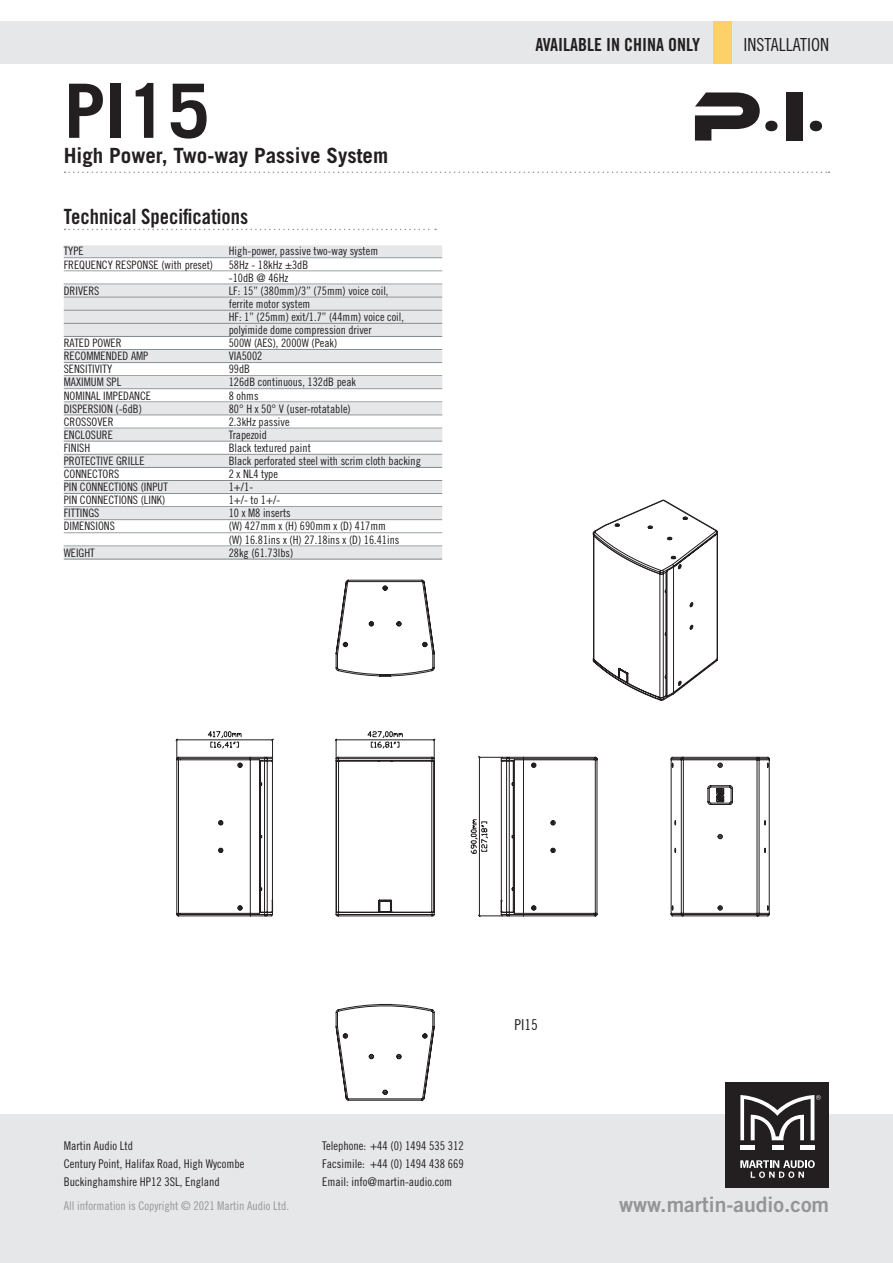
<style>
.page{position:relative;width:893px;height:1263px;background:#fff}
.page>*{position:absolute;margin:0;border:0;box-sizing:border-box;transform-origin:0 0}
.t1{font:700 75px "Trade Gothic";color:#231f20}
.t2{font:21.15px "Trade Gothic Bold Two";color:#939598}
.t3{font:700 21px "Trade Gothic";color:#231f20}
.t4{font:21px "Trade Gothic Bold Cond Twenty";color:#231f20}
.t5{font:18px "Trade Gothic Bold Cond Twenty";color:#231f20}
.t6{font:18px "Trade Gothic Cond Eighteen";color:#231f20}
.t7{font:15px "Trade Gothic Cond Eighteen";color:#231f20}
.t8{font:12px/18px "Trade Gothic Cond Eighteen";color:#231f20}
.t9{font:12px "Trade Gothic Cond Eighteen";color:#939598}
.t10{font:11.7px/13px "Trade Gothic Cond Eighteen";color:#231f20}
</style>
<div class="page">
<div style="left:0;top:21px;width:893px;height:43px;background:#e6e7e9"></div>
<svg style="left:65px;top:172px;width:764px;height:1px"></svg>
<div style="left:0;top:1114px;width:893px;height:149px;background:#e6e7e9"></div>
<div style="left:725px;top:1082px;width:104px;height:105px;background:#231f20"></div>
<div style="left:740px;top:1145px;width:15px;height:5px;background:#fff"></div>
<div style="left:800px;top:1145px;width:14px;height:5px;background:#fff"></div>
<div style="left:772px;top:1145px;width:11px;height:5px;background:#fff"></div>
<svg style="left:740px;top:1160px;width:75px;height:18px"></svg>
<svg style="left:740px;top:1095px;width:81px;height:45px"></svg>
<div style="left:713px;top:21px;width:18px;height:43px;background:#fed069"></div>
<svg style="left:695px;top:92px;width:65px;height:49px"></svg>
<div style="left:765px;top:121px;width:12px;height:10px;background:#231f20;border-radius:50%"></div>
<div style="left:810px;top:121px;width:12px;height:10px;background:#231f20;border-radius:50%"></div>
<div style="left:786px;top:92px;width:17px;height:49px;background:#231f20"></div>
<svg style="left:335px;top:519px;width:358px;height:581px"></svg>
<svg style="left:593px;top:500px;width:175px;height:411px"></svg>
<svg style="left:670px;top:757px;width:99px;height:159px"></svg>
<svg style="left:176px;top:729px;width:380px;height:189px"></svg>
<svg style="left:65px;top:229px;width:371px;height:1px"></svg>
<div style="left:64px;top:245px;width:378px;height:13px;background:#e6e7e9"></div>
<hr style="left:64px;top:257px;width:378px;height:1px;background:#81898d">
<hr style="left:64px;top:271px;width:378px;height:1px;background:#81898d">
<hr style="left:64px;top:284px;width:378px;height:1px;background:#81898d">
<div style="left:64px;top:285px;width:378px;height:13px;background:#e6e7e9"></div>
<hr style="left:64px;top:297px;width:378px;height:1px;background:#81898d">
<div style="left:64px;top:298px;width:378px;height:13px;background:#e6e7e9"></div>
<hr style="left:64px;top:310px;width:378px;height:1px;background:#81898d">
<div style="left:64px;top:311px;width:378px;height:13px;background:#e6e7e9"></div>
<hr style="left:64px;top:323px;width:378px;height:1px;background:#81898d">
<div style="left:64px;top:324px;width:378px;height:13px;background:#e6e7e9"></div>
<hr style="left:64px;top:336px;width:378px;height:1px;background:#81898d">
<hr style="left:64px;top:349px;width:378px;height:1px;background:#81898d">
<div style="left:64px;top:350px;width:378px;height:13px;background:#e6e7e9"></div>
<hr style="left:64px;top:362px;width:378px;height:1px;background:#81898d">
<hr style="left:64px;top:375px;width:378px;height:1px;background:#81898d">
<div style="left:64px;top:376px;width:378px;height:13px;background:#e6e7e9"></div>
<hr style="left:64px;top:388px;width:378px;height:1px;background:#81898d">
<div style="left:64px;top:402px;width:378px;height:14px;background:#e6e7e9"></div>
<hr style="left:64px;top:415px;width:378px;height:1px;background:#81898d">
<hr style="left:64px;top:428px;width:378px;height:1px;background:#81898d">
<div style="left:64px;top:429px;width:378px;height:13px;background:#e6e7e9"></div>
<hr style="left:64px;top:441px;width:378px;height:1px;background:#81898d">
<hr style="left:64px;top:454px;width:378px;height:1px;background:#81898d">
<div style="left:64px;top:455px;width:378px;height:13px;background:#e6e7e9"></div>
<hr style="left:64px;top:467px;width:378px;height:1px;background:#81898d">
<hr style="left:64px;top:480px;width:378px;height:1px;background:#81898d">
<div style="left:64px;top:481px;width:378px;height:13px;background:#e6e7e9"></div>
<hr style="left:64px;top:493px;width:378px;height:1px;background:#81898d">
<hr style="left:64px;top:506px;width:378px;height:1px;background:#81898d">
<div style="left:64px;top:507px;width:378px;height:13px;background:#e6e7e9"></div>
<hr style="left:64px;top:519px;width:378px;height:1px;background:#81898d">
<div style="left:64px;top:520px;width:378px;height:13px;background:#fff"></div>
<hr style="left:64px;top:532px;width:378px;height:1px;background:#81898d">
<div style="left:64px;top:533px;width:378px;height:13px;background:#fff"></div>
<hr style="left:64px;top:546px;width:378px;height:1px;background:#81898d">
<div style="left:64px;top:547px;width:378px;height:13px;background:#e6e7e9"></div>
<hr style="left:64px;top:559px;width:378px;height:1px;background:#81898d">
<h1 class="t1" style="left:64px;top:65px;width:147px">PI15</h1>
<h3 class="t3" style="left:64px;top:143px;width:326px">High Power, Two-way Passive System</h3>
<h3 class="t4" style="left:64px;top:204px;width:186px">Technical Specifications</h3>
<p class="t10" style="left:64px;top:245px;width:22px">TYPE</p>
<p class="t10" style="left:229px;top:245px;width:151px">High-power, passive two-way system</p>
<p class="t10" style="left:64px;top:258px;width:151px">FREQUENCY RESPONSE (with preset)</p>
<p class="t10" style="left:229px;top:258px;width:81px">58Hz - 18kHz ±3dB -10dB @ 46Hz</p>
<p class="t10" style="left:64px;top:284px;width:37px">DRIVERS</p>
<p class="t10" style="left:229px;top:284px;width:177px">LF: 15” (380mm)/3” (75mm) voice coil, ferrite motor system<br>HF: 1” (25mm) exit/1.7” (44mm) voice coil, polyimide dome compression driver</p>
<p class="t10" style="left:64px;top:336px;width:59px">RATED POWER</p>
<p class="t10" style="left:229px;top:336px;width:110px">500W (AES), 2000W (Peak)</p>
<p class="t10" style="left:64px;top:349px;width:86px">RECOMMENDED AMP</p>
<p class="t10" style="left:229px;top:349px;width:35px">VIA5002</p>
<p class="t10" style="left:64px;top:362px;width:50px">SENSITIVITY</p>
<p class="t10" style="left:229px;top:362px;width:23px">99dB</p>
<p class="t10" style="left:64px;top:376px;width:59px">MAXIMUM SPL</p>
<p class="t10" style="left:229px;top:376px;width:129px">126dB continuous, 132dB peak</p>
<p class="t10" style="left:64px;top:389px;width:89px">NOMINAL IMPEDANCE</p>
<p class="t10" style="left:229px;top:389px;width:31px">8 ohms</p>
<p class="t10" style="left:64px;top:402px;width:80px">DISPERSION (-6dB)</p>
<p class="t10" style="left:229px;top:402px;width:123px">80° H x 50° V (user-rotatable)</p>
<p class="t10" style="left:64px;top:415px;width:51px">CROSSOVER</p>
<p class="t10" style="left:229px;top:415px;width:62px">2.3kHz passive</p>
<p class="t10" style="left:64px;top:428px;width:51px">ENCLOSURE</p>
<p class="t10" style="left:229px;top:428px;width:40px">Trapezoid</p>
<p class="t10" style="left:64px;top:441px;width:28px">FINISH</p>
<p class="t10" style="left:229px;top:441px;width:84px">Black textured paint</p>
<p class="t10" style="left:64px;top:454px;width:82px">PROTECTIVE GRILLE</p>
<p class="t10" style="left:229px;top:454px;width:194px">Black perforated steel with scrim cloth backing</p>
<p class="t10" style="left:64px;top:467px;width:57px">CONNECTORS</p>
<p class="t10" style="left:229px;top:467px;width:51px">2 x NL4 type</p>
<p class="t10" style="left:64px;top:480px;width:106px">PIN CONNECTIONS (INPUT</p>
<p class="t10" style="left:229px;top:480px;width:26px">1+/1-</p>
<p class="t10" style="left:64px;top:493px;width:103px">PIN CONNECTIONS (LINK)</p>
<p class="t10" style="left:229px;top:493px;width:53px">1+/- to 1+/-</p>
<p class="t10" style="left:64px;top:506px;width:37px">FITTINGS</p>
<p class="t10" style="left:229px;top:506px;width:64px">10 x M8 inserts</p>
<p class="t10" style="left:64px;top:520px;width:53px">DIMENSIONS</p>
<p class="t10" style="left:229px;top:520px;width:172px">(W) 427mm x (H) 690mm x (D) 417mm (W) 16.81ins x (H) 27.18ins x (D) 16.41ins</p>
<p class="t10" style="left:64px;top:546px;width:33px">WEIGHT</p>
<p class="t10" style="left:229px;top:546px;width:66px">28kg (61.73lbs)</p>
<h3 class="t5" style="left:536px;top:34px;width:166px">AVAILABLE IN CHINA ONLY</h3>
<h3 class="t6" style="left:743px;top:34px;width:87px">INSTALLATION</h3>
<p class="t8" style="left:64px;top:1136px;width:182px">Martin Audio Ltd<br>Century Point, Halifax Road, High Wycombe<br>Buckinghamshire HP12 3SL, England</p>
<p class="t9" style="left:64px;top:1198px;width:227px">All information is Copyright © 2021 Martin Audio Ltd.</p>
<p class="t8" style="left:322px;top:1136px;width:143px;text-align:justify">Telephone: +44 (0) 1494 535 312<br>Facsimile: +44 (0) 1494 438 669<br>Email: info@martin-audio.com</p>
<p class="t7" style="left:514px;top:1016px;width:25px">PI15</p>
<h2 class="t2" style="left:619px;top:1191px;width:212px">www.martin-audio.com</h2>
</div>
